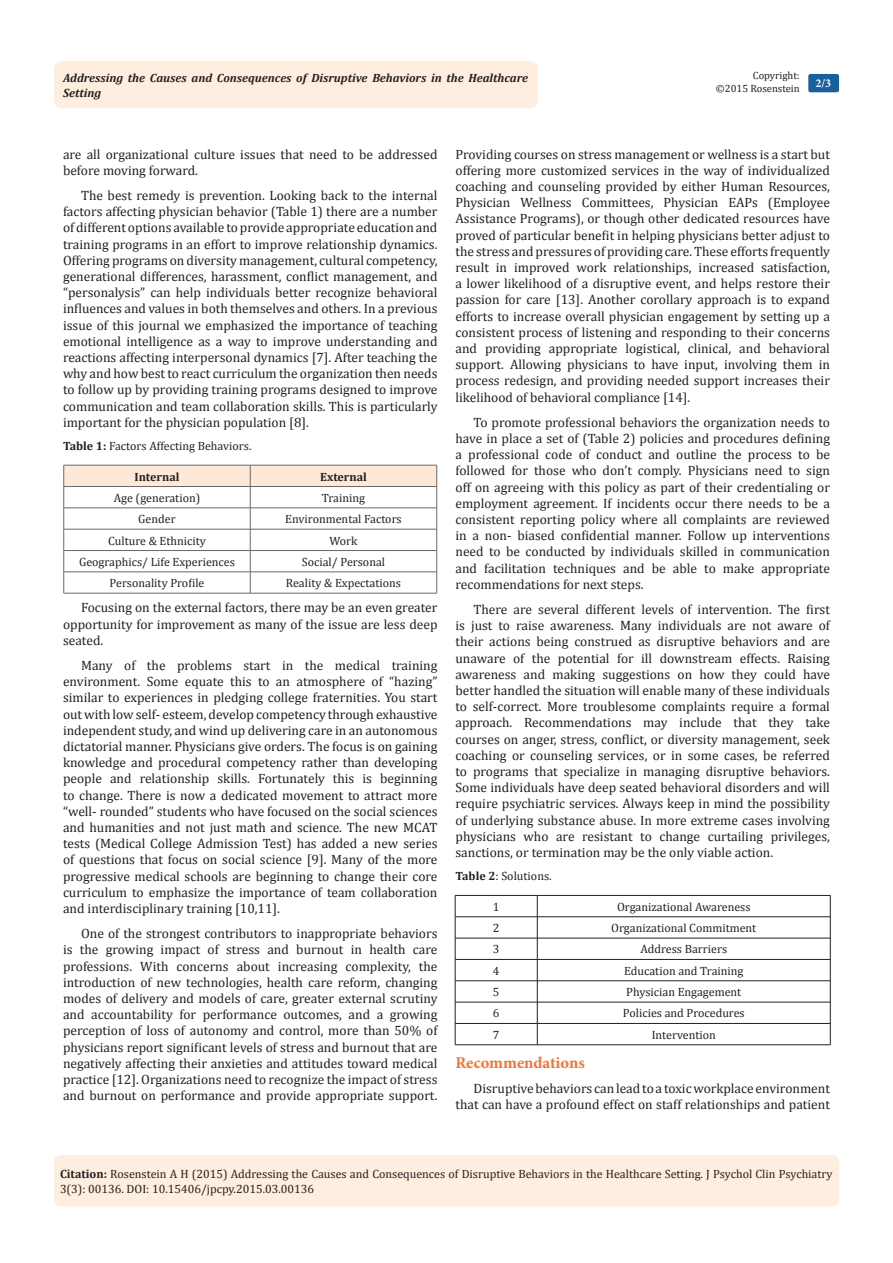
<style>
.page{position:relative;width:893px;height:1263px;background:#fff}
.page>*{position:absolute;margin:0;border:0;box-sizing:border-box;transform-origin:0 0}
.t1{font:700 16.5px "Minion Pro";color:#f37331}
.t2{font:13.5px/16.2px "Cambria";color:#231f20;text-align:justify}
.Citation{font:12px/14.4px "Cambria";color:#231f20}
.t3{font:italic 700 12px/14.4px "Cambria";color:#231f20}
.t4{font:700 12px "Cambria";color:#231f20}
.t5{font:700 12px "Minion Pro";color:#fff}
.t6{font:10.5px "Cambria";color:#231f20}
.s1{font-weight:700}
</style>
<div class="page">
<div style="left:54px;top:61px;width:484px;height:47px;background:#feeee0;border-radius:8px"></div>
<div style="left:808px;top:74px;width:31px;height:18px;background:#18609d;border-radius:2px"></div>
<div style="left:54px;top:1155px;width:785px;height:51px;background:#feeee0;border-radius:7px"></div>
<svg style="left:63px;top:465px;width:374px;height:128px"></svg>
<hr style="left:64px;top:593px;width:186px;height:1px;background:#69696c">
<hr style="left:250px;top:593px;width:187px;height:1px;background:#69696c">
<hr style="left:455px;top:895px;width:82px;height:1px;background:#231f20">
<hr style="left:537px;top:895px;width:293px;height:1px;background:#231f20">
<hr style="left:455px;top:916px;width:82px;height:1px;background:#231f20">
<hr style="left:537px;top:916px;width:293px;height:1px;background:#231f20">
<hr style="left:455px;top:938px;width:82px;height:1px;background:#231f20">
<hr style="left:537px;top:938px;width:293px;height:1px;background:#231f20">
<hr style="left:455px;top:959px;width:82px;height:1px;background:#231f20">
<hr style="left:537px;top:959px;width:293px;height:1px;background:#231f20">
<hr style="left:455px;top:980px;width:82px;height:1px;background:#231f20">
<hr style="left:537px;top:980px;width:293px;height:1px;background:#231f20">
<hr style="left:455px;top:1002px;width:82px;height:1px;background:#231f20">
<hr style="left:537px;top:1002px;width:293px;height:1px;background:#231f20">
<hr style="left:455px;top:1023px;width:82px;height:1px;background:#231f20">
<svg style="left:455px;top:895px;width:1px;height:149px"></svg>
<hr style="left:537px;top:1023px;width:293px;height:1px;background:#231f20">
<svg style="left:537px;top:895px;width:1px;height:149px"></svg>
<svg style="left:830px;top:895px;width:1px;height:150px"></svg>
<hr style="left:455px;top:1044px;width:82px;height:1px;background:#231f20">
<hr style="left:537px;top:1044px;width:293px;height:1px;background:#231f20">
<p class="t6" style="left:753px;top:69px;width:48px">Copyright:</p>
<p class="t6" style="left:716px;top:82px;width:85px">©2015 Rosenstein</p>
<p class="t3" style="left:63px;top:70px;width:467px">Addressing the Causes and Consequences of Disruptive Behaviors in the Healthcare<br>Setting</p>
<p class="t5" style="left:815px;top:75px;width:17px">2/3</p>
<p class="t2" style="left:63px;top:146px;width:376px">are all organizational culture issues that need to be addressed before moving forward.</p>
<p class="t2" style="left:63px;top:187px;width:376px;text-indent:18px">The best remedy is prevention. Looking back to the internal factors affecting physician behavior (Table 1) there are a number of different options available to provide appropriate education and training programs in an effort to improve relationship dynamics.<br>Offering programs on diversity management, cultural competency, generational differences, harassment, conflict management, and “personalysis” can help individuals better recognize behavioral influences and values in both themselves and others. In a previous issue of this journal we emphasized the importance of teaching emotional intelligence as a way to improve understanding and reactions affecting interpersonal dynamics [7]. After teaching the why and how best to react curriculum the organization then needs to follow up by providing training programs designed to improve communication and team collaboration skills. This is particularly important for the physician population [8].</p>
<p class="Citation" style="left:63px;top:439px;width:190px"><span class="s1">Table 1:</span> Factors Affecting Behaviors.</p>
<p class="t4" style="left:135px;top:468px;width:46px">Internal</p>
<p class="t4" style="left:320px;top:468px;width:48px">External</p>
<p class="Citation" style="left:114px;top:490px;width:88px">Age (generation)</p>
<p class="Citation" style="left:322px;top:490px;width:45px">Training</p>
<p class="Citation" style="left:138px;top:512px;width:39px">Gender</p>
<p class="Citation" style="left:285px;top:512px;width:118px">Environmental Factors</p>
<p class="Citation" style="left:108px;top:533px;width:99px">Culture &amp; Ethnicity</p>
<p class="Citation" style="left:330px;top:533px;width:29px">Work</p>
<p class="Citation" style="left:79px;top:554px;width:157px">Geographics/ Life Experiences</p>
<p class="Citation" style="left:302px;top:554px;width:85px">Social/ Personal</p>
<p class="Citation" style="left:110px;top:576px;width:96px">Personality Profile</p>
<p class="Citation" style="left:286px;top:576px;width:117px">Reality &amp; Expectations</p>
<p class="t2" style="left:63px;top:600px;width:376px;text-indent:18px">Focusing on the external factors, there may be an even greater opportunity for improvement as many of the issue are less deep seated.</p>
<p class="t2" style="left:63px;top:657px;width:376px;text-indent:18px">Many of the problems start in the medical training environment. Some equate this to an atmosphere of “hazing” similar to experiences in pledging college fraternities. You start out with low self- esteem, develop competency through exhaustive independent study, and wind up delivering care in an autonomous dictatorial manner. Physicians give orders. The focus is on gaining knowledge and procedural competency rather than developing people and relationship skills. Fortunately this is beginning to change. There is now a dedicated movement to attract more “well- rounded” students who have focused on the social sciences and humanities and not just math and science. The new MCAT tests (Medical College Admission Test) has added a new series of questions that focus on social science [9]. Many of the more progressive medical schools are beginning to change their core curriculum to emphasize the importance of team collaboration and interdisciplinary training [10,11].</p>
<p class="t2" style="left:63px;top:925px;width:376px;text-indent:18px">One of the strongest contributors to inappropriate behaviors is the growing impact of stress and burnout in health care professions. With concerns about increasing complexity, the introduction of new technologies, health care reform, changing modes of delivery and models of care, greater external scrutiny and accountability for performance outcomes, and a growing perception of loss of autonomy and control, more than 50% of physicians report significant levels of stress and burnout that are negatively affecting their anxieties and attitudes toward medical practice [12]. Organizations need to recognize the impact of stress and burnout on performance and provide appropriate support.</p>
<p class="t2" style="left:455px;top:146px;width:376px">Providing courses on stress management or wellness is a start but offering more customized services in the way of individualized coaching and counseling provided by either Human Resources, Physician Wellness Committees, Physician EAPs (Employee Assistance Programs), or though other dedicated resources have proved of particular benefit in helping physicians better adjust to the stress and pressures of providing care. These efforts frequently result in improved work relationships, increased satisfaction, a lower likelihood of a disruptive event, and helps restore their passion for care [13]. Another corollary approach is to expand efforts to increase overall physician engagement by setting up a consistent process of listening and responding to their concerns and providing appropriate logistical, clinical, and behavioral support. Allowing physicians to have input, involving them in process redesign, and providing needed support increases their likelihood of behavioral compliance [14].</p>
<p class="t2" style="left:455px;top:414px;width:376px;text-indent:18px">To promote professional behaviors the organization needs to have in place a set of (Table 2) policies and procedures defining a professional code of conduct and outline the process to be followed for those who don’t comply. Physicians need to sign off on agreeing with this policy as part of their credentialing or employment agreement. If incidents occur there needs to be a consistent reporting policy where all complaints are reviewed in a non- biased confidential manner. Follow up interventions need to be conducted by individuals skilled in communication and facilitation techniques and be able to make appropriate recommendations for next steps.</p>
<p class="t2" style="left:455px;top:601px;width:376px;text-indent:18px">There are several different levels of intervention. The first is just to raise awareness. Many individuals are not aware of their actions being construed as disruptive behaviors and are unaware of the potential for ill downstream effects. Raising awareness and making suggestions on how they could have better handled the situation will enable many of these individuals to self-correct. More troublesome complaints require a formal approach. Recommendations may include that they take courses on anger, stress, conflict, or diversity management, seek coaching or counseling services, or in some cases, be referred to programs that specialize in managing disruptive behaviors.<br>Some individuals have deep seated behavioral disorders and will require psychiatric services. Always keep in mind the possibility of underlying substance abuse. In more extreme cases involving physicians who are resistant to change curtailing privileges, sanctions, or termination may be the only viable action.</p>
<p class="Citation" style="left:455px;top:869px;width:98px"><span class="s1">Table 2</span>: Solutions.</p>
<p class="Citation" style="left:493px;top:899px;width:8px">1</p>
<p class="Citation" style="left:617px;top:899px;width:135px">Organizational Awareness</p>
<p class="Citation" style="left:493px;top:921px;width:8px">2</p>
<p class="Citation" style="left:611px;top:921px;width:147px">Organizational Commitment</p>
<p class="Citation" style="left:493px;top:942px;width:8px">3</p>
<p class="Citation" style="left:640px;top:942px;width:88px">Address Barriers</p>
<p class="Citation" style="left:493px;top:963px;width:8px">4</p>
<p class="Citation" style="left:624px;top:963px;width:121px">Education and Training</p>
<p class="Citation" style="left:493px;top:985px;width:8px">5</p>
<p class="Citation" style="left:626px;top:985px;width:117px">Physician Engagement</p>
<p class="Citation" style="left:493px;top:1006px;width:8px">6</p>
<p class="Citation" style="left:623px;top:1006px;width:123px">Policies and Procedures</p>
<p class="Citation" style="left:493px;top:1027px;width:8px">7</p>
<p class="Citation" style="left:652px;top:1027px;width:66px">Intervention</p>
<p class="t1" style="left:455px;top:1051px;width:131px">Recommendations</p>
<p class="t2" style="left:455px;top:1080px;width:376px;text-align:right">Disruptive behaviors can lead to a toxic workplace environment that can have a profound effect on staff relationships and patient</p>
<p class="Citation" style="left:60px;top:1167px;width:774px"><span class="s1">Citation:</span> Rosenstein A H (2015) Addressing the Causes and Consequences of Disruptive Behaviors in the Healthcare Setting. J Psychol Clin Psychiatry<br>3(3): 00136. DOI: 10.15406/jpcpy.2015.03.00136</p>
</div>
